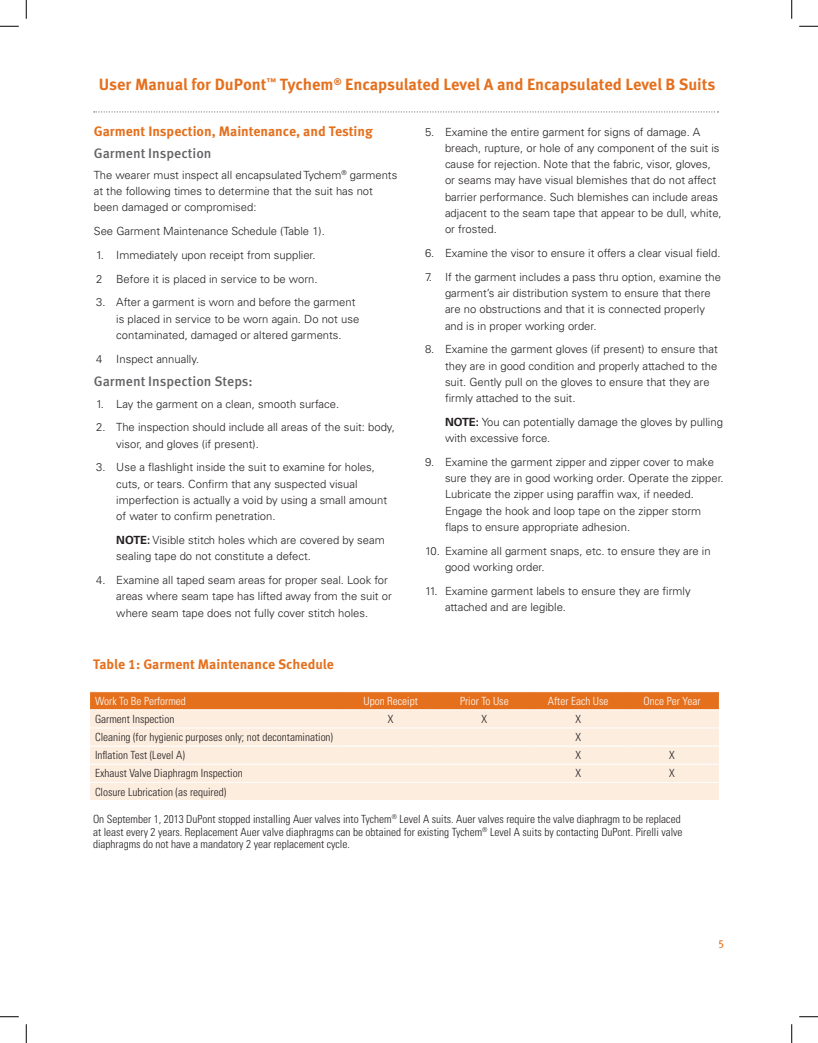
<style>
.page{position:relative;width:818px;height:1043px;background:#fff}
.page>*{position:absolute;margin:0;border:0;box-sizing:border-box;transform-origin:0 0}
.t1{font:700 16.25px "Meta Pro";color:#e4701e}
.t2{font:700 13.75px "Meta Pro";color:#e4701e}
.t3{font:500 13.75px "Meta Pro";color:#636366}
.t4{font:300 11.25px/16.2px "Univers LT Std";color:#231f20}
.t5{font:300 condensed 11.25px/12.5px "Univers LT Std";color:#231f20}
.t6{font:300 condensed 11.25px "Univers LT Std";color:#fff}
.t7{font:11.25px "Meta Pro";color:#e4701e}
.s1{font-weight:700}
</style>
<div class="page">
<svg style="left:94px;top:111px;width:624px;height:1px"></svg>
<div style="left:90px;top:692px;width:628px;height:17px;background:#e4701e"></div>
<div style="left:90px;top:710px;width:628px;height:90px;background:#fceddf"></div>
<hr style="left:90px;top:727px;width:254px;height:1px;background:#fff">
<hr style="left:343px;top:727px;width:94px;height:1px;background:#fff">
<hr style="left:437px;top:727px;width:94px;height:1px;background:#fff">
<hr style="left:531px;top:727px;width:94px;height:1px;background:#fff">
<hr style="left:625px;top:727px;width:93px;height:1px;background:#fff">
<hr style="left:90px;top:745px;width:254px;height:1px;background:#fff">
<hr style="left:343px;top:745px;width:94px;height:1px;background:#fff">
<hr style="left:437px;top:745px;width:94px;height:1px;background:#fff">
<hr style="left:531px;top:745px;width:94px;height:1px;background:#fff">
<hr style="left:625px;top:745px;width:93px;height:1px;background:#fff">
<hr style="left:90px;top:763px;width:254px;height:1px;background:#fff">
<hr style="left:343px;top:763px;width:94px;height:1px;background:#fff">
<hr style="left:437px;top:763px;width:94px;height:1px;background:#fff">
<hr style="left:531px;top:763px;width:94px;height:1px;background:#fff">
<hr style="left:625px;top:763px;width:93px;height:1px;background:#fff">
<hr style="left:90px;top:782px;width:254px;height:1px;background:#fff">
<hr style="left:343px;top:782px;width:94px;height:1px;background:#fff">
<hr style="left:437px;top:782px;width:94px;height:1px;background:#fff">
<hr style="left:531px;top:782px;width:94px;height:1px;background:#fff">
<hr style="left:625px;top:782px;width:93px;height:1px;background:#fff">
<svg style="left:0;top:25px;width:19px;height:2px"></svg>
<svg style="left:799px;top:25px;width:19px;height:2px"></svg>
<svg style="left:0;top:1016px;width:19px;height:1px"></svg>
<svg style="left:799px;top:1016px;width:19px;height:1px"></svg>
<svg style="left:25px;top:0;width:2px;height:19px"></svg>
<svg style="left:25px;top:1024px;width:2px;height:18px"></svg>
<svg style="left:791px;top:0;width:1px;height:19px"></svg>
<svg style="left:791px;top:1024px;width:1px;height:18px"></svg>
<h1 class="t1" style="left:99px;top:72px;width:618px">User Manual for DuPont<sup>™</sup> Tychem<sup>®</sup> Encapsulated Level A and Encapsulated Level B Suits</h1>
<p class="t2" style="left:94px;top:121px;width:280px">Garment Inspection, Maintenance, and Testing</p>
<p class="t3" style="left:94px;top:142px;width:119px">Garment Inspection</p>
<p class="t4" style="left:94px;top:167px;width:305px">The wearer must inspect all encapsulated Tychem<sup>®</sup> garments at the following times to determine that the suit has not been damaged or compromised:</p>
<p class="t4" style="left:94px;top:223px;width:232px">See Garment Maintenance Schedule (Table 1).</p>
<p class="t4" style="left:96px;top:243px;width:223px;line-height:23.8px">1. Immediately upon receipt from supplier.<br>2 Before it is placed in service to be worn.</p>
<p class="t4" style="left:116px;top:294px;width:244px;text-indent:-20px">3. After a garment is worn and before the garment is placed in service to be worn again. Do not use contaminated, damaged or altered garments.</p>
<p class="t4" style="left:96px;top:350px;width:104px">4 Inspect annually.</p>
<p class="t3" style="left:94px;top:371px;width:160px">Garment Inspection Steps:</p>
<p class="t4" style="left:96px;top:395px;width:244px">1. Lay the garment on a clean, smooth surface.</p>
<p class="t4" style="left:116px;top:419px;width:280px;text-indent:-20px">2. The inspection should include all areas of the suit: body, visor, and gloves (if present).</p>
<p class="t4" style="left:116px;top:459px;width:272px;text-indent:-20px">3. Use a flashlight inside the suit to examine for holes, cuts, or tears. Confirm that any suspected visual imperfection is actually a void by using a small amount of water to confirm penetration.</p>
<p class="t4" style="left:116px;top:532px;width:270px"><span class="s1">NOTE:</span> Visible stitch holes which are covered by seam sealing tape do not constitute a defect.</p>
<p class="t4" style="left:116px;top:572px;width:277px;text-indent:-20px">4. Examine all taped seam areas for proper seal. Look for areas where seam tape has lifted away from the suit or where seam tape does not fully cover stitch holes.</p>
<p class="t4" style="left:445px;top:124px;width:278px;text-indent:-20px">5. Examine the entire garment for signs of damage. A breach, rupture, or hole of any component of the suit is cause for rejection. Note that the fabric, visor, gloves, or seams may have visual blemishes that do not affect barrier performance. Such blemishes can include areas adjacent to the seam tape that appear to be dull, white, or frosted.</p>
<p class="t4" style="left:425px;top:245px;width:297px">6. Examine the visor to ensure it offers a clear visual field.</p>
<p class="t4" style="left:445px;top:269px;width:277px;text-indent:-20px">7. If the garment includes a pass thru option, examine the garment’s air distribution system to ensure that there are no obstructions and that it is connected properly and is in proper working order.</p>
<p class="t4" style="left:445px;top:341px;width:274px;text-indent:-20px">8. Examine the garment gloves (if present) to ensure that they are in good condition and properly attached to the suit. Gently pull on the gloves to ensure that they are firmly attached to the suit.</p>
<p class="t4" style="left:445px;top:413px;width:279px"><span class="s1">NOTE:</span> You can potentially damage the gloves by pulling with excessive force.</p>
<p class="t4" style="left:445px;top:453px;width:280px;text-indent:-20px">9. Examine the garment zipper and zipper cover to make sure they are in good working order. Operate the zipper.<br>Lubricate the zipper using paraffin wax, if needed.<br>Engage the hook and loop tape on the zipper storm flaps to ensure appropriate adhesion.</p>
<p class="t4" style="left:445px;top:542px;width:267px;text-indent:-20px">10. Examine all garment snaps, etc. to ensure they are in good working order.</p>
<p class="t4" style="left:445px;top:582px;width:247px;text-indent:-20px">11. Examine garment labels to ensure they are firmly attached and are legible.</p>
<p class="t2" style="left:93px;top:653px;width:242px">Table 1: Garment Maintenance Schedule</p>
<p class="t6" style="left:95px;top:694px;width:92px">Work To Be Performed</p>
<p class="t6" style="left:363px;top:694px;width:56px">Upon Receipt</p>
<p class="t6" style="left:460px;top:694px;width:50px">Prior To Use</p>
<p class="t6" style="left:548px;top:694px;width:62px">After Each Use</p>
<p class="t6" style="left:643px;top:694px;width:58px">Once Per Year</p>
<p class="t5" style="left:95px;top:712px;width:81px">Garment Inspection</p>
<p class="t5" style="left:388px;top:712px;width:7px">X</p>
<p class="t5" style="left:481px;top:712px;width:7px">X</p>
<p class="t5" style="left:575px;top:712px;width:7px">X</p>
<p class="t5" style="left:95px;top:731px;width:239px">Cleaning (for hygienic purposes only; not decontamination)</p>
<p class="t5" style="left:575px;top:731px;width:7px">X</p>
<p class="t5" style="left:95px;top:749px;width:91px">Inflation Test (Level A)</p>
<p class="t5" style="left:575px;top:749px;width:7px">X</p>
<p class="t5" style="left:669px;top:749px;width:7px">X</p>
<p class="t5" style="left:95px;top:767px;width:149px">Exhaust Valve Diaphragm Inspection</p>
<p class="t5" style="left:575px;top:767px;width:7px">X</p>
<p class="t5" style="left:669px;top:767px;width:7px">X</p>
<p class="t5" style="left:95px;top:785px;width:133px">Closure Lubrication (as required)</p>
<p class="t5" style="left:93px;top:812px;width:591px">On September 1, 2013 DuPont stopped installing Auer valves into Tychem<sup>®</sup> Level A suits. Auer valves require the valve diaphragm to be replaced at least every 2 years. Replacement Auer valve diaphragms can be obtained for existing Tychem<sup>®</sup> Level A suits by contacting DuPont. Pirelli valve diaphragms do not have a mandatory 2 year replacement cycle.</p>
<p class="t7" style="left:718px;top:933px;width:7px">5</p>
</div>
